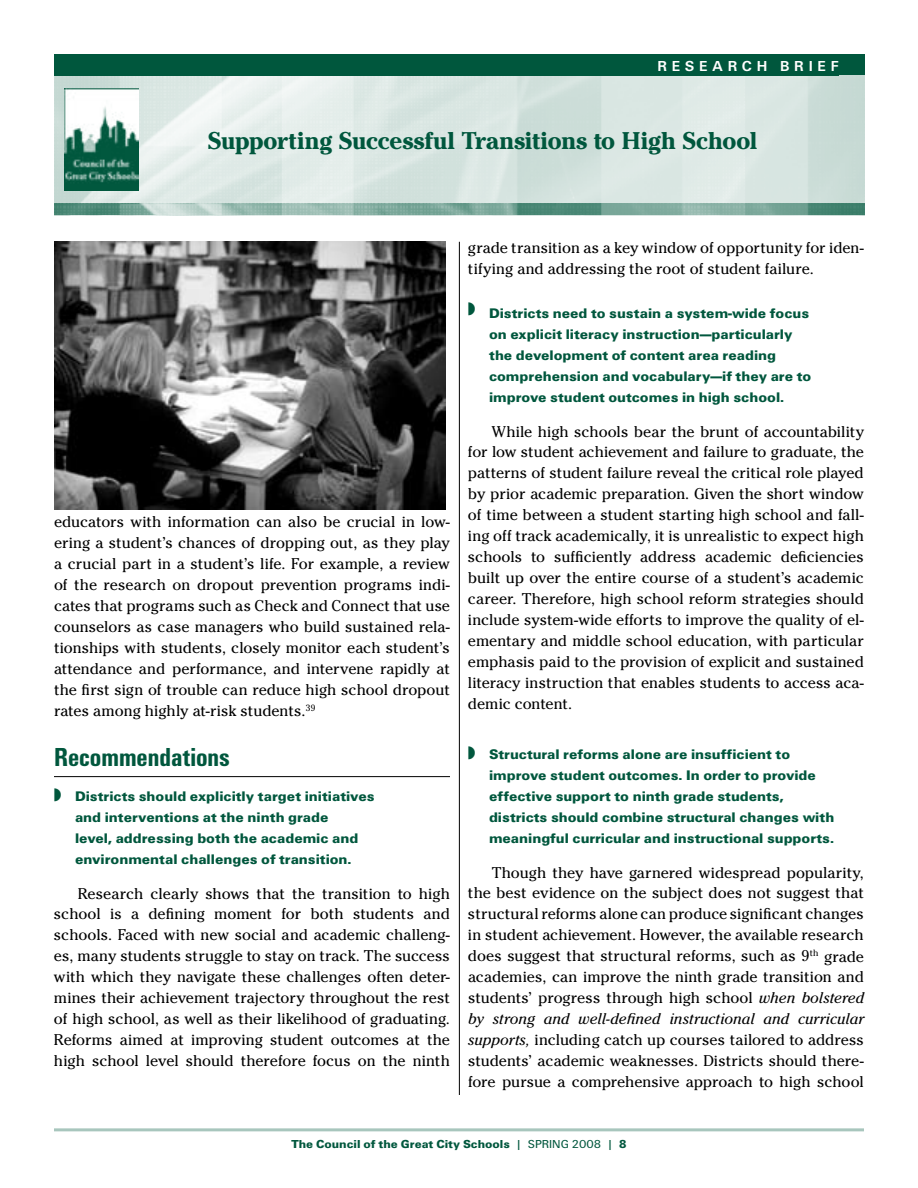
<style>
.page{position:relative;width:918px;height:1188px;background:#fff}
.page>*{position:absolute;margin:0;border:0;box-sizing:border-box;transform-origin:0 0}
.t1{font:700 condensed 27px "Unitus T";color:#00573d}
.t2{font:700 24px "Cheltenham";color:#00573d}
.t3{font:15.45px/21px "Cheltenham";letter-spacing:-.005em;color:#000;text-align:justify}
.t4{font:700 15px "Unitus T";letter-spacing:.315em;color:#fff}
.t5{font:900 14.4px/21px "Unitus T";color:#00573d}
.t6{font:900 12px "Unitus T";color:#00573d}
.t7{font:12px "Unitus T";color:#00573d}
.s1{font-style:italic}
.s2{font-weight:400}
.s3{font-weight:900}
</style>
<div class="page">
<hr style="left:54px;top:1128px;width:810px;height:3px;background:#a8c6bd">
<hr style="left:459px;top:242px;width:1px;height:853px;background:#000">
<div style="left:55px;top:54px;width:810px;height:22px;background:#00573d"></div>
<img style="left:55px;top:75px;width:810px;height:140px">
<img style="left:55px;top:204px;width:810px;height:10px">
<img style="left:64px;top:88px;width:74px;height:103px">
<hr style="left:54px;top:776px;width:396px;height:1px;background:#000">
<img style="left:54px;top:242px;width:392px;height:268px">
<p class="t4" style="left:658px;top:57px;width:183px">RES EARC H BR IEF</p>
<h2 class="t2" style="left:208px;top:127px;width:551px">Supporting Successful Transitions to High School</h2>
<p class="t3" style="left:54px;top:512px;width:398px">educators with information can also be crucial in low&shy;ering a student’s chances of dropping out, as they play a crucial part in a student’s life. For example, a review of the research on dropout prevention programs indi&shy;cates that programs such as Check and Connect that use counselors as case managers who build sustained rela&shy;tionships with students, closely monitor each student’s attendance and performance, and intervene rapidly at the first sign of trouble can reduce high school dropout rates among highly at-risk students.<sup>39</sup></p>
<h1 class="t1" style="left:54px;top:741px;width:178px">Recommendations</h1>
<p class="t5" style="left:75px;top:785px;width:301px;text-indent:-21px">◗ Districts should explicitly target initiatives and interventions at the ninth grade<br>level, addressing both the academic and environmental challenges of transition.</p>
<p class="t3" style="left:54px;top:883px;width:398px;text-indent:24px">Research clearly shows that the transition to high school is a defining moment for both students and schools. Faced with new social and academic challeng&shy;es, many students struggle to stay on track. The success with which they navigate these challenges often deter&shy;mines their achievement trajectory throughout the rest of high school, as well as their likelihood of graduating.<br>Reforms aimed at improving student outcomes at the high school level should therefore focus on the ninth</p>
<p class="t3" style="left:468px;top:237px;width:397px">grade transition as a key window of opportunity for iden&shy;tifying and addressing the root of student failure.</p>
<p class="t5" style="left:489px;top:302px;width:324px;text-indent:-21px">◗ Districts need to sustain a system-wide focus on explicit literacy instruction—particularly the development of content area reading comprehension and vocabulary—if they are to improve student outcomes in high school.</p>
<p class="t3" style="left:468px;top:421px;width:398px;text-indent:24px">While high schools bear the brunt of accountability for low student achievement and failure to graduate, the patterns of student failure reveal the critical role played by prior academic preparation. Given the short window of time between a student starting high school and fall&shy;ing off track academically, it is unrealistic to expect high schools to sufficiently address academic deficiencies built up over the entire course of a student’s academic career. Therefore, high school reform strategies should include system-wide efforts to improve the quality of el&shy;ementary and middle school education, with particular emphasis paid to the provision of explicit and sustained literacy instruction that enables students to access aca&shy;demic content.</p>
<p class="t5" style="left:489px;top:743px;width:347px;text-indent:-21px">◗ Structural reforms alone are insufficient to improve student outcomes. In order to provide effective support to ninth grade students, districts should combine structural changes with meaningful curricular and instructional supports.</p>
<p class="t3" style="left:468px;top:862px;width:398px;text-indent:24px">Though they have garnered widespread popularity, the best evidence on the subject does not suggest that structural reforms alone can produce significant changes in student achievement. However, the available research does suggest that structural reforms, such as 9<sup>th</sup> grade academies, can improve the ninth grade transition and students’ progress through high school <span class="s1">when bolstered by strong and well-defined instructional and curricular supports,</span> including catch up courses tailored to address students’ academic weaknesses. Districts should there&shy;fore pursue a comprehensive approach to high school</p>
<p class="t6" style="left:291px;top:1137px;width:245px">The Council of the Great City Schools <span class="s2">| SPRING</span></p>
<p class="t7" style="left:572px;top:1137px;width:56px">2008 | <span class="s3">8</span></p>
</div>
